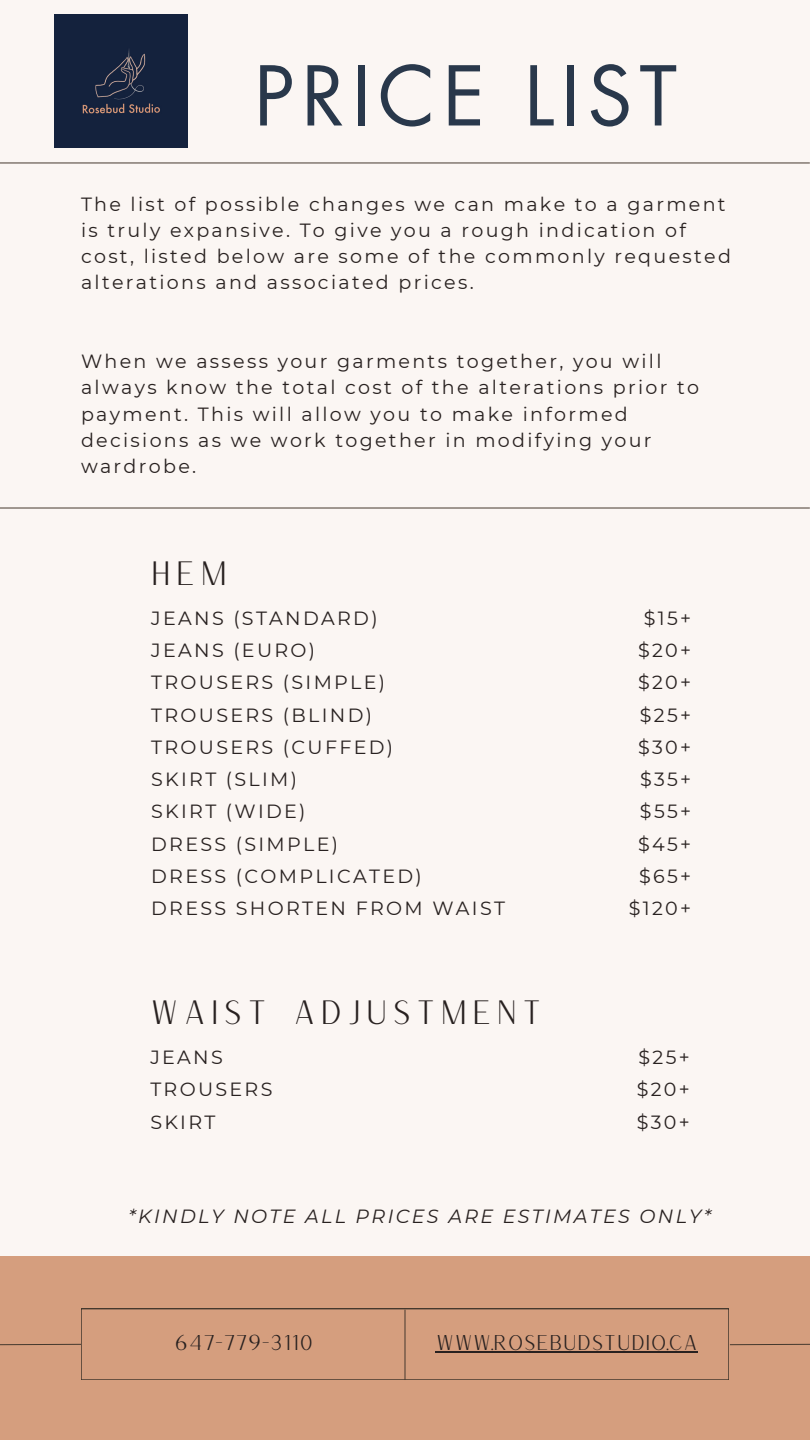
<style>
.page{position:relative;width:810px;height:1440px;background:#fbf6f3}
.page>*{position:absolute;margin:0;border:0;box-sizing:border-box;transform-origin:0 0}
.t1{font:80px "Futura LT Pro";letter-spacing:.09em;color:#29384b}
.t2{font:32.9px "Versailles";letter-spacing:.12em;color:#282120}
.t3{font:20.9px "Versailles";color:#282120}
.t4{font:19.1px/26.2px "Montserrat";letter-spacing:.12em;color:#282120}
.t5{font:italic 19.1px "Montserrat";letter-spacing:.12em;color:#282120}
</style>
<div class="page">
<div style="left:0;top:1257px;width:810px;height:183px;background:#d59e7e"></div>
<hr style="left:0;top:163px;width:810px;height:1px;background:#45392e">
<svg style="left:0;top:1309px;width:810px;height:71px"></svg>
<hr style="left:405px;top:1310px;width:1px;height:70px;background:#45392e">
<div style="left:55px;top:15px;width:132px;height:132px;background:#14223d"></div>
<hr style="left:436px;top:1351px;width:262px;height:2px;background:#282120">
<hr style="left:0;top:508px;width:810px;height:1px;background:#45392e">
<p class="t1" style="left:254px;top:59px;width:424px">PRICE LIST</p>
<p class="t4" style="left:81px;top:191px;width:652px">The list of possible changes we can make to a garment is truly expansive. To give you a rough indication of cost, listed below are some of the commonly requested alterations and associated prices.</p>
<p class="t4" style="left:81px;top:348px;width:620px">When we assess your garments together, you will always know the total cost of the alterations prior to payment. This will allow you to make informed decisions as we work together in modifying your wardrobe.</p>
<p class="t2" style="left:151px;top:552px;width:78px">HEM</p>
<p class="t4" style="left:151px;top:605px;width:228px">JEANS (STANDARD)</p>
<p class="t4" style="left:151px;top:637px;width:165px">JEANS (EURO)</p>
<p class="t4" style="left:151px;top:669px;width:235px">TROUSERS (SIMPLE)</p>
<p class="t4" style="left:151px;top:702px;width:222px">TROUSERS (BLIND)</p>
<p class="t4" style="left:151px;top:734px;width:244px">TROUSERS (CUFFED)</p>
<p class="t4" style="left:151px;top:766px;width:147px">SKIRT (SLIM)</p>
<p class="t4" style="left:151px;top:798px;width:156px">SKIRT (WIDE)</p>
<p class="t4" style="left:151px;top:831px;width:188px">DRESS (SIMPLE)</p>
<p class="t4" style="left:151px;top:863px;width:272px">DRESS (COMPLICATED)</p>
<p class="t4" style="left:151px;top:895px;width:355px">DRESS SHORTEN FROM WAIST</p>
<p class="t2" style="left:150px;top:991px;width:394px">WAIST ADJUSTMENT</p>
<p class="t4" style="left:150px;top:1044px;width:74px">JEANS</p>
<p class="t4" style="left:150px;top:1077px;width:124px">TROUSERS</p>
<p class="t4" style="left:150px;top:1109px;width:67px">SKIRT</p>
<p class="t4" style="left:644px;top:605px;width:49px">$15+</p>
<p class="t4" style="left:638px;top:637px;width:55px">$20+</p>
<p class="t4" style="left:638px;top:669px;width:55px">$20+</p>
<p class="t4" style="left:640px;top:702px;width:53px">$25+</p>
<p class="t4" style="left:638px;top:734px;width:55px">$30+</p>
<p class="t4" style="left:640px;top:766px;width:53px">$35+</p>
<p class="t4" style="left:640px;top:798px;width:53px">$55+</p>
<p class="t4" style="left:638px;top:831px;width:55px">$45+</p>
<p class="t4" style="left:639px;top:863px;width:54px">$65+</p>
<p class="t4" style="left:629px;top:895px;width:64px">$120+</p>
<p class="t4" style="left:639px;top:1044px;width:53px">$25+</p>
<p class="t4" style="left:637px;top:1077px;width:55px">$20+</p>
<p class="t4" style="left:637px;top:1109px;width:55px">$30+</p>
<p class="t5" style="left:129px;top:1204px;width:584px">*KINDLY NOTE ALL PRICES ARE ESTIMATES ONLY*</p>
<p class="t3" style="left:174px;top:1329px;width:139px">647-779-3110</p>
<p class="t3" style="left:436px;top:1329px;width:264px">WWW.ROSEBUDSTUDIO.CA</p>
</div>
